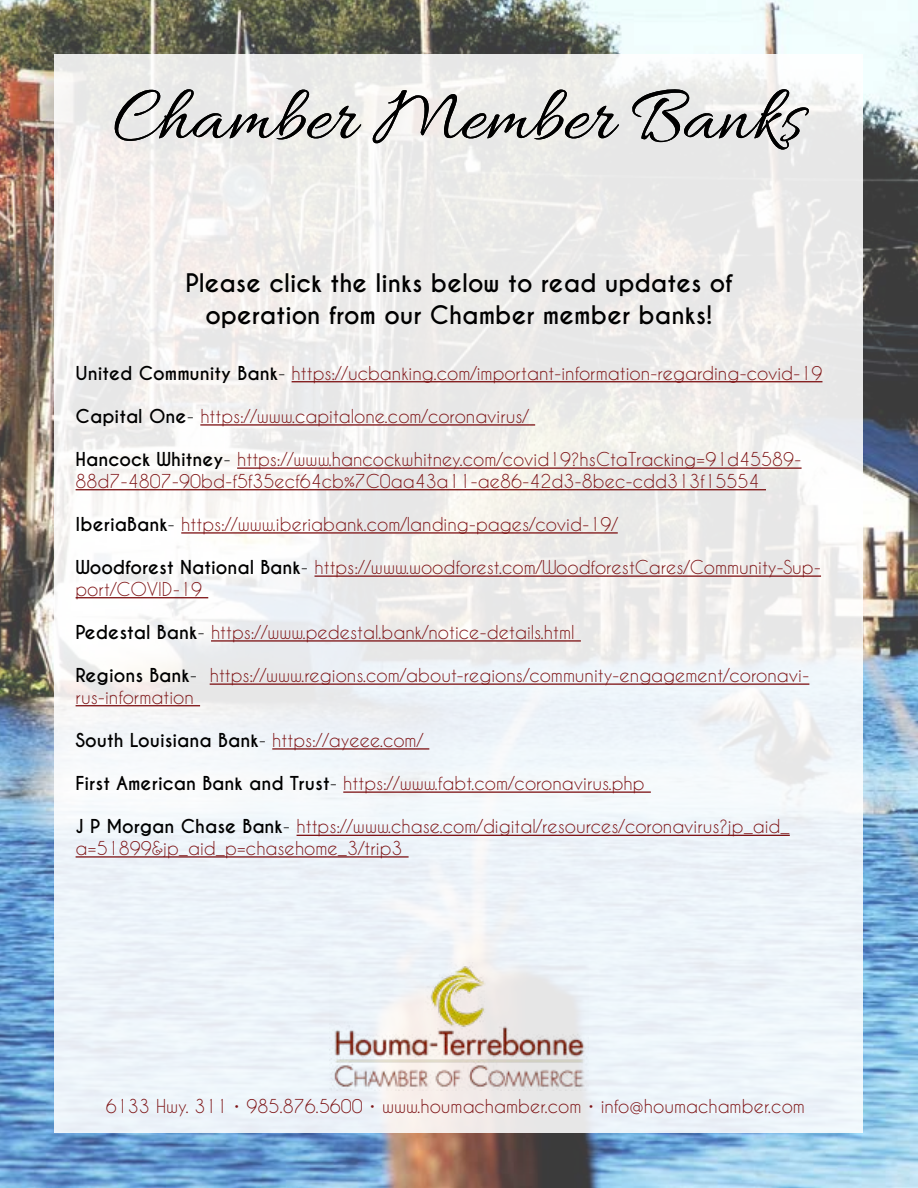
<style>
.page{position:relative;width:918px;height:1188px;background:#fff}
.page>*{position:absolute;margin:0;border:0;box-sizing:border-box;transform-origin:0 0}
.t1{font:79.5px "Allura";color:#000}
.t2{font:700 24px/31.5px "Caviar Dreams";color:#000;text-align:center}
.t3{font:18px/21.6px "Caviar Dreams";color:#7e1416}
.t4{font:700 18px "Caviar Dreams";color:#000}
.s1{font-weight:700;color:#000}
.s2{color:#000}
.s3{font-weight:400}
.s4{font-weight:400;color:#7e1416}
</style>
<div class="page">
<img style="left:0;top:0;width:918px;height:1188px">
<div style="left:55px;top:55px;width:808px;height:1078px;background:linear-gradient(to right,#f1f2f3,#edeff0)"></div>
<hr style="left:292px;top:381px;width:530px;height:1px;background:#7e1416">
<hr style="left:200px;top:424px;width:335px;height:2px;background:#7e1416">
<hr style="left:237px;top:467px;width:565px;height:2px;background:#7e1416">
<hr style="left:76px;top:489px;width:690px;height:1px;background:#7e1416">
<hr style="left:181px;top:532px;width:437px;height:2px;background:#7e1416">
<hr style="left:315px;top:575px;width:506px;height:2px;background:#7e1416">
<hr style="left:76px;top:597px;width:132px;height:1px;background:#7e1416">
<hr style="left:211px;top:640px;width:370px;height:2px;background:#7e1416">
<hr style="left:210px;top:683px;width:599px;height:2px;background:#7e1416">
<hr style="left:76px;top:705px;width:124px;height:1px;background:#7e1416">
<hr style="left:272px;top:748px;width:157px;height:2px;background:#7e1416">
<hr style="left:343px;top:791px;width:308px;height:2px;background:#7e1416">
<hr style="left:297px;top:835px;width:493px;height:1px;background:#7e1416">
<hr style="left:76px;top:856px;width:333px;height:2px;background:#7e1416">
<img style="left:330px;top:963px;width:258px;height:127px">
<h1 class="t1" style="left:113px;top:73px;width:691px">Chamber Member Banks</h1>
<h2 class="t2" style="left:185px;top:268px;width:549px">Please click the links below to read updates of operation from our Chamber member banks!</h2>
<p class="t3" style="left:76px;top:362px;width:748px"><span class="s1">United Community Bank</span><span class="s2">-</span> https://ucbanking.com/important-information-regarding-covid-19</p>
<p class="t3" style="left:76px;top:405px;width:455px"><span class="s1">Capital One</span><span class="s2">-</span> https://www.capitalone.com/coronavirus/</p>
<p class="t3" style="left:76px;top:448px;width:727px"><span class="s1">Hancock Whitney</span><span class="s2">-</span> https://www.hancockwhitney.com/covid19?hsCtaTracking=91d45589-<br>88d7-4807-90bd-f5f35ecf64cb%7C0aa43a11-ae86-42d3-8bec-cdd313f15554</p>
<p class="t3" style="left:76px;top:513px;width:544px"><span class="s1">IberiaBank</span><span class="s2">-</span> https://www.iberiabank.com/landing-pages/covid-19/</p>
<p class="t3" style="left:76px;top:556px;width:747px"><span class="s1">Woodforest National Bank</span><span class="s2">-</span> https://www.woodforest.com/WoodforestCares/Community-Sup&shy;port/COVID-19</p>
<p class="t3" style="left:76px;top:621px;width:501px"><span class="s1">Pedestal Bank</span><span class="s2">-</span> https://www.pedestal.bank/notice-details.html</p>
<p class="t3" style="left:76px;top:664px;width:735px"><span class="s1">Regions Bank</span><span class="s2">-</span> https://www.regions.com/about-regions/community-engagement/coronavi&shy;rus-information</p>
<p class="t4" style="left:76px;top:729px;width:349px">South Louisiana Bank<span class="s3">-</span> <span class="s4">https://ayeee.com/</span></p>
<p class="t3" style="left:76px;top:772px;width:571px"><span class="s1">First American Bank and Trust</span><span class="s2">-</span> https://www.fabt.com/coronavirus.php</p>
<p class="t3" style="left:76px;top:815px;width:716px"><span class="s1">J P Morgan Chase Bank</span><span class="s2">-</span> https://www.chase.com/digital/resources/coronavirus?jp_aid_ a=51899&amp;jp_aid_p=chasehome_3/trip3</p>
<p class="t3" style="left:106px;top:1096px;width:701px">6133 Hwy. 311 • 985.876.5600 • www.houmachamber.com • info@houmachamber.com</p>
</div>
